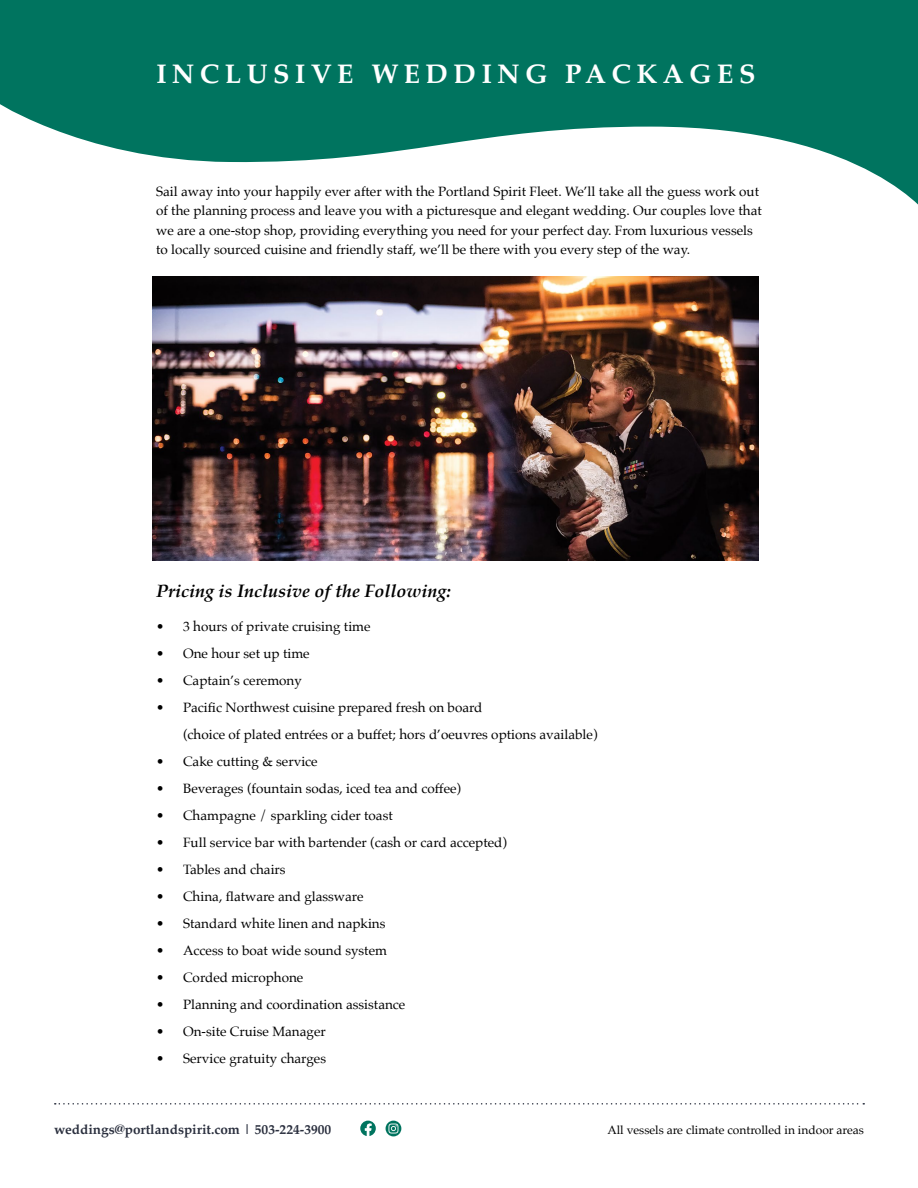
<style>
.page{position:relative;width:918px;height:1188px;background:#fff}
.page>*{position:absolute;margin:0;border:0;box-sizing:border-box;transform-origin:0 0}
.t1{font:700 27px "Palatino";letter-spacing:.2em;color:#fff}
.t2{font:italic 700 18px "Palatino";color:#000}
.t3{font:13.5px/19.5px "Palatino";color:#000}
.t4{font:700 13.5px "Palatino";color:#2a2f3e}
.t5{font:12px "Palatino";color:#000}
</style>
<div class="page">
<svg style="left:55px;top:1103px;width:809px;height:2px"></svg>
<svg style="left:360px;top:1121px;width:16px;height:15px"></svg>
<svg style="left:386px;top:1121px;width:15px;height:15px"></svg>
<svg style="left:388px;top:1124px;width:10px;height:10px"></svg>
<svg style="left:0;top:0;width:918px;height:205px;fill:#00745f"></svg>
<img style="left:153px;top:276px;width:606px;height:284px">
<h1 class="t1" style="left:156px;top:50px;width:601px">INCLUSIVE WEDDING PACKAGES</h1>
<p class="t3" style="left:156px;top:181px;width:607px">Sail away into your happily ever after with the Portland Spirit Fleet. We’ll take all the guess work out of the planning process and leave you with a picturesque and elegant wedding. Our couples love that we are a one-stop shop, providing everything you need for your perfect day. From luxurious vessels to locally sourced cuisine and friendly staff, we’ll be there with you every step of the way.</p>
<h2 class="t2" style="left:156px;top:576px;width:296px">Pricing is Inclusive of the Following:</h2>
<p class="t3" style="left:156px;top:616px;width:216px">• 3 hours of private cruising time</p>
<p class="t3" style="left:156px;top:643px;width:155px">• One hour set up time</p>
<p class="t3" style="left:156px;top:670px;width:147px">• Captain’s ceremony</p>
<p class="t3" style="left:183px;top:694px;width:416px;line-height:27px;text-indent:-27px">• Pacific Northwest cuisine prepared fresh on board<br>(choice of plated entrées or a buffet; hors d’oeuvres options available)</p>
<p class="t3" style="left:156px;top:751px;width:163px">• Cake cutting &amp; service</p>
<p class="t3" style="left:156px;top:778px;width:307px">• Beverages (fountain sodas, iced tea and coffee)</p>
<p class="t3" style="left:156px;top:805px;width:238px">• Champagne / sparkling cider toast</p>
<p class="t3" style="left:156px;top:832px;width:352px">• Full service bar with bartender (cash or card accepted)</p>
<p class="t3" style="left:156px;top:859px;width:131px">• Tables and chairs</p>
<p class="t3" style="left:156px;top:886px;width:209px">• China, flatware and glassware</p>
<p class="t3" style="left:156px;top:913px;width:231px">• Standard white linen and napkins</p>
<p class="t3" style="left:156px;top:940px;width:233px">• Access to boat wide sound system</p>
<p class="t3" style="left:156px;top:967px;width:149px">• Corded microphone</p>
<p class="t3" style="left:156px;top:994px;width:251px">• Planning and coordination assistance</p>
<p class="t3" style="left:156px;top:1021px;width:171px">• On-site Cruise Manager</p>
<p class="t3" style="left:156px;top:1048px;width:172px">• Service gratuity charges</p>
<p class="t4" style="left:54px;top:1118px;width:279px">weddings@portlandspirit.com | 503-224-3900</p>
<p class="t5" style="left:607px;top:1120px;width:258px">All vessels are climate controlled in indoor areas</p>
</div>
